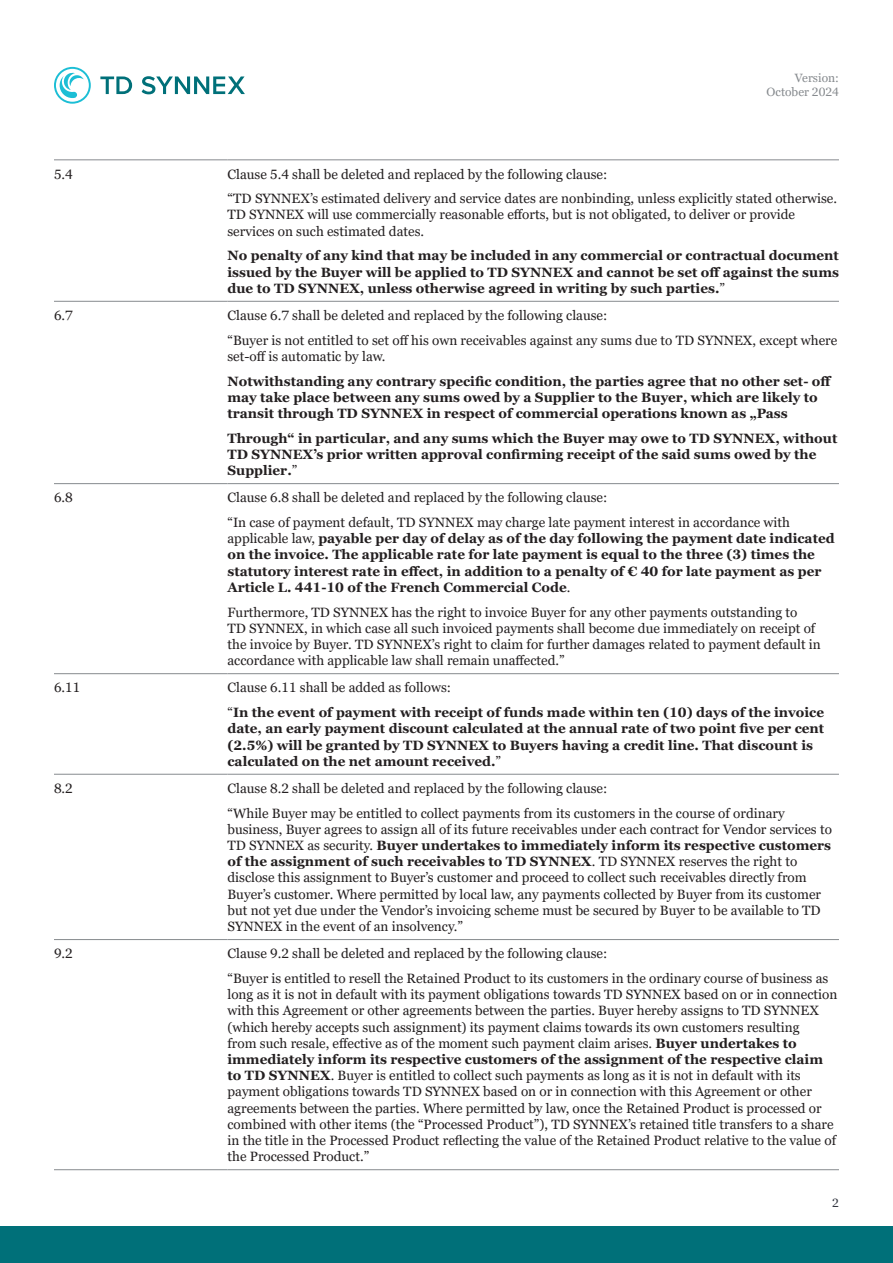
<style>
.page{position:relative;width:893px;height:1263px;background:#fff}
.page>*{position:absolute;margin:0;border:0;box-sizing:border-box;transform-origin:0 0}
.t1{font:13.5px/16.2px "Georgia Pro";color:#231f20}
.t2{font:700 13.5px/16.2px "Georgia Pro";color:#231f20}
.t3{font:12px/14.4px "Georgia Pro";color:#868a8e;text-align:right}
.t4{font:12px "Georgia Pro";color:#323640}
.s1{font-weight:400}
.s2{font-weight:700}
</style>
<div class="page">
<svg style="left:54px;top:67px;width:37px;height:37px"></svg>
<svg style="left:100px;top:76px;width:32px;height:18px"></svg>
<svg style="left:142px;top:76px;width:103px;height:18px"></svg>
<div style="left:0;top:1226px;width:893px;height:37px;background:#007079"></div>
<hr style="left:54px;top:159px;width:173px;height:1px;background:#868a8e">
<hr style="left:227px;top:159px;width:612px;height:1px;background:#868a8e">
<hr style="left:54px;top:301px;width:173px;height:1px;background:#868a8e">
<hr style="left:227px;top:301px;width:612px;height:1px;background:#868a8e">
<hr style="left:54px;top:483px;width:173px;height:1px;background:#868a8e">
<hr style="left:227px;top:483px;width:612px;height:1px;background:#868a8e">
<hr style="left:54px;top:673px;width:173px;height:1px;background:#868a8e">
<hr style="left:227px;top:673px;width:612px;height:1px;background:#868a8e">
<hr style="left:54px;top:774px;width:173px;height:1px;background:#868a8e">
<hr style="left:227px;top:774px;width:612px;height:1px;background:#868a8e">
<hr style="left:54px;top:939px;width:173px;height:1px;background:#868a8e">
<hr style="left:227px;top:939px;width:612px;height:1px;background:#868a8e">
<hr style="left:54px;top:1169px;width:173px;height:1px;background:#868a8e">
<hr style="left:227px;top:1169px;width:612px;height:1px;background:#868a8e">
<p class="t3" style="left:767px;top:71px;width:74px">Version:<br>October 2024</p>
<p class="t1" style="left:54px;top:166px;width:20px">5.4</p>
<p class="t1" style="left:227px;top:162px;width:611px;line-height:24.8px">Clause 5.4 shall be deleted and replaced by the following clause:<br>“TD SYNNEX’s estimated delivery and service dates are nonbinding, unless explicitly stated otherwise.</p>
<p class="t1" style="left:227px;top:207px;width:569px">TD SYNNEX will use commercially reasonable efforts, but is not obligated, to deliver or provide services on such estimated dates.</p>
<p class="t2" style="left:227px;top:248px;width:613px;text-align:justify">No penalty of any kind that may be included in any commercial or contractual document issued by the Buyer will be applied to TD SYNNEX and cannot be set off against the sums due to TD SYNNEX, unless otherwise agreed in writing by such parties.<span class="s1">”</span></p>
<p class="t1" style="left:54px;top:308px;width:20px">6.7</p>
<p class="t1" style="left:227px;top:303px;width:611px;line-height:24.8px">Clause 6.7 shall be deleted and replaced by the following clause:<br>“Buyer is not entitled to set off his own receivables against any sums due to TD SYNNEX, except where</p>
<p class="t1" style="left:227px;top:349px;width:160px">set-off is automatic by law.</p>
<p class="t2" style="left:227px;top:373px;width:606px">Notwithstanding any contrary specific condition, the parties agree that no other set- off may take place between any sums owed by a Supplier to the Buyer, which are likely to transit through TD SYNNEX in respect of commercial operations known as „Pass</p>
<p class="t2" style="left:227px;top:430px;width:611px">Through“ in particular, and any sums which the Buyer may owe to TD SYNNEX, without<br>TD SYNNEX’s prior written approval confirming receipt of the said sums owed by the<br>Supplier.<span class="s1">”</span></p>
<p class="t1" style="left:54px;top:490px;width:20px">6.8</p>
<p class="t1" style="left:227px;top:486px;width:564px;line-height:24.8px">Clause 6.8 shall be deleted and replaced by the following clause:<br>“In case of payment default, TD SYNNEX may charge late payment interest in accordance with</p>
<p class="t2" style="left:227px;top:531px;width:609px"><span class="s1">applicable law,</span> payable per day of delay as of the day following the payment date indicated on the invoice. The applicable rate for late payment is equal to the three (3) times the statutory interest rate in effect, in addition to a penalty of € 40 for late payment as per Article L. 441-10 of the French Commercial Code<span class="s1">.</span></p>
<p class="t1" style="left:227px;top:604px;width:595px">Furthermore, TD SYNNEX has the right to invoice Buyer for any other payments outstanding to<br>TD SYNNEX, in which case all such invoiced payments shall become due immediately on receipt of the invoice by Buyer. TD SYNNEX’s right to claim for further damages related to payment default in accordance with applicable law shall remain unaffected.”</p>
<p class="t1" style="left:54px;top:680px;width:28px">6.11</p>
<p class="t2" style="left:227px;top:676px;width:598px;line-height:24.8px"><span class="s1">Clause 6.11 shall be added as follows:<br>“</span>In the event of payment with receipt of funds made within ten (10) days of the invoice</p>
<p class="t2" style="left:227px;top:721px;width:598px">date, an early payment discount calculated at the annual rate of two point five per cent (2.5%) will be granted by TD SYNNEX to Buyers having a credit line. That discount is calculated on the net amount received.<span class="s1">”</span></p>
<p class="t1" style="left:54px;top:781px;width:20px">8.2</p>
<p class="t1" style="left:227px;top:776px;width:559px;line-height:24.8px">Clause 8.2 shall be deleted and replaced by the following clause:<br>“While Buyer may be entitled to collect payments from its customers in the course of ordinary</p>
<p class="t1" style="left:227px;top:822px;width:606px">business, Buyer agrees to assign all of its future receivables under each contract for Vendor services to TD SYNNEX as security. <span class="s2">Buyer undertakes to immediately inform its respective customers of the assignment of such receivables to TD SYNNEX</span>. TD SYNNEX reserves the right to disclose this assignment to Buyer’s customer and proceed to collect such receivables directly from Buyer’s customer. Where permitted by local law, any payments collected by Buyer from its customer but not yet due under the Vendor’s invoicing scheme must be secured by Buyer to be available to TD SYNNEX in the event of an insolvency.”</p>
<p class="t1" style="left:54px;top:946px;width:20px">9.2</p>
<p class="t1" style="left:227px;top:942px;width:602px;line-height:24.8px">Clause 9.2 shall be deleted and replaced by the following clause:<br>“Buyer is entitled to resell the Retained Product to its customers in the ordinary course of business as</p>
<p class="t1" style="left:227px;top:987px;width:611px">long as it is not in default with its payment obligations towards TD SYNNEX based on or in connection with this Agreement or other agreements between the parties. Buyer hereby assigns to TD SYNNEX (which hereby accepts such assignment) its payment claims towards its own customers resulting<br>from such resale, effective as of the moment such payment claim arises. <span class="s2">Buyer undertakes to immediately inform its respective customers of the assignment of the respective claim to TD SYNNEX</span>. Buyer is entitled to collect such payments as long as it is not in default with its payment obligations towards TD SYNNEX based on or in connection with this Agreement or other agreements between the parties. Where permitted by law, once the Retained Product is processed or combined with other items (the “Processed Product”), TD SYNNEX’s retained title transfers to a share in the title in the Processed Product reflecting the value of the Retained Product relative to the value of the Processed Product.”</p>
<p class="t4" style="left:832px;top:1196px;width:8px">2</p>
</div>
